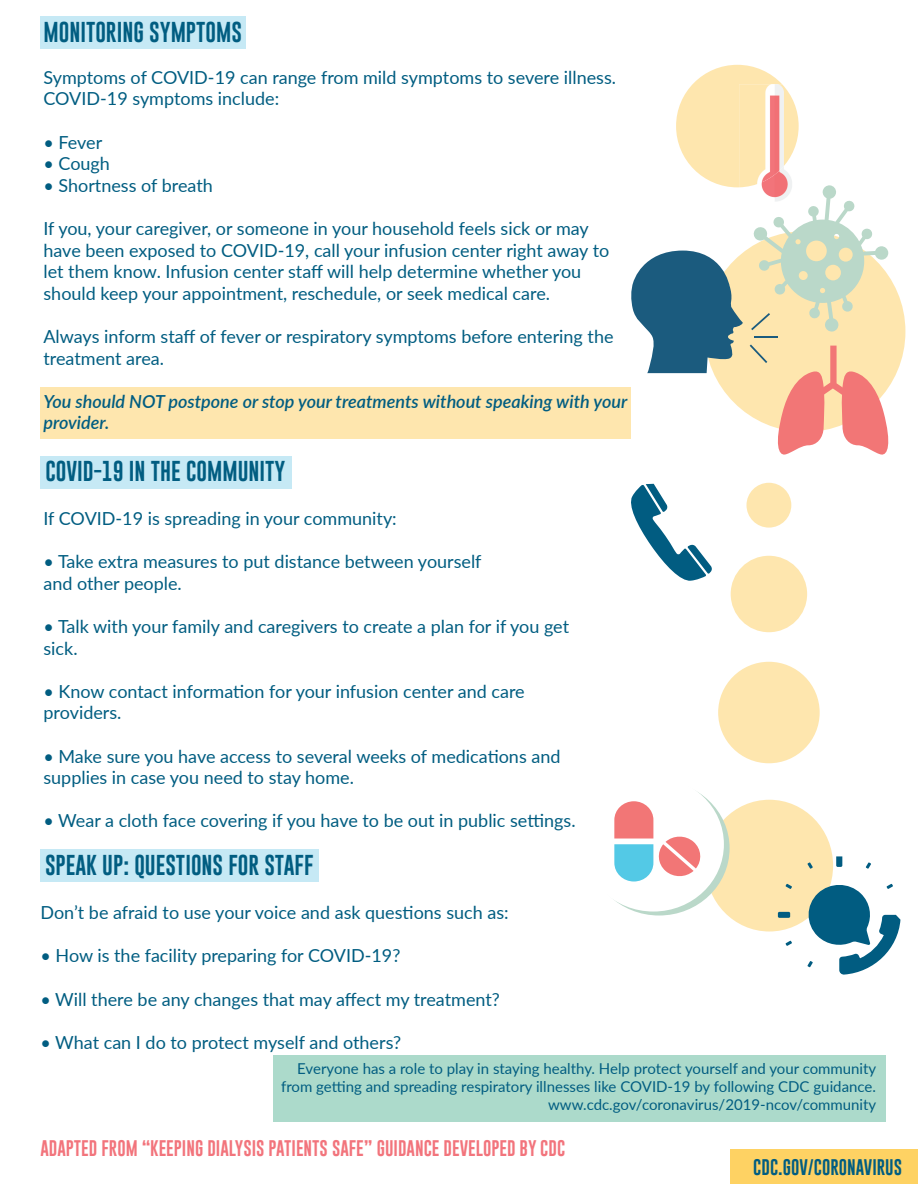
<style>
.page{position:relative;width:918px;height:1188px;background:#fff}
.page>*{position:absolute;margin:0;border:0;box-sizing:border-box;transform-origin:0 0}
.t1{font:21px "Gobold";color:#015d81}
.t2{font:18px/21.6px "Lato";color:#015d81}
.t3{font:italic 600 18px/21.6px "Lato";color:#015d81}
.t4{font:16.5px "Gobold";color:#f2747c}
.t5{font:16.5px "Gobold";color:#015d81}
.t6{font:15px/18px "Lato";color:#015d81;text-align:right}
</style>
<div class="page">
<div style="left:705px;top:231px;width:200px;height:201px;background:#fee6ae;border-radius:50%"></div>
<div style="left:41px;top:387px;width:590px;height:51px;background:#fee6ae"></div>
<div style="left:41px;top:456px;width:251px;height:32px;background:#c6e9f5"></div>
<div style="left:41px;top:850px;width:278px;height:32px;background:#c6e9f5"></div>
<div style="left:273px;top:1055px;width:613px;height:67px;background:#acdacb"></div>
<div style="left:731px;top:1149px;width:187px;height:34px;background:#fed263"></div>
<div style="left:731px;top:556px;width:76px;height:76px;background:#fee6ae;border-radius:50%"></div>
<div style="left:718px;top:662px;width:102px;height:101px;background:#fee6ae;border-radius:50%"></div>
<div style="left:706px;top:800px;width:127px;height:131px;background:#fee6ae;border-radius:50%"></div>
<div style="left:747px;top:483px;width:44px;height:45px;background:#fee6ae;border-radius:50%"></div>
<svg style="left:631px;top:484px;width:81px;height:97px"></svg>
<div style="left:778px;top:912px;width:12px;height:6px;background:#015c81;border-radius:2px"></div>
<svg style="left:836px;top:856px;width:6px;height:11px"></svg>
<svg style="left:786px;top:941px;width:6px;height:5px"></svg>
<svg style="left:786px;top:884px;width:6px;height:5px"></svg>
<svg style="left:807px;top:862px;width:6px;height:7px"></svg>
<svg style="left:866px;top:862px;width:5px;height:7px"></svg>
<svg style="left:805px;top:883px;width:95px;height:92px"></svg>
<div style="left:589px;top:781px;width:141px;height:135px;background:#bad8c9;border-radius:50%"></div>
<div style="left:583px;top:777px;width:141px;height:135px;background:#fff;border-radius:50%"></div>
<svg style="left:614px;top:801px;width:87px;height:81px"></svg>
<svg style="left:630px;top:65px;width:262px;height:390px"></svg>
<div style="left:41px;top:16px;width:205px;height:32px;background:#c6e9f5"></div>
<p class="t1" style="left:44px;top:19px;width:200px">MONITORING SYMPTOMS</p>
<p class="t2" style="left:44px;top:66px;width:574px">Symptoms of COVID-19 can range from mild symptoms to severe illness.<br>COVID-19 symptoms include:</p>
<p class="t2" style="left:44px;top:131px;width:60px">• Fever</p>
<p class="t2" style="left:44px;top:152px;width:68px">• Cough</p>
<p class="t2" style="left:44px;top:174px;width:171px">• Shortness of breath</p>
<p class="t2" style="left:44px;top:217px;width:567px">If you, your caregiver, or someone in your household feels sick or may have been exposed to COVID-19, call your infusion center right away to let them know. Infusion center staff will help determine whether you should keep your appointment, reschedule, or seek medical care.</p>
<p class="t2" style="left:44px;top:325px;width:572px">Always inform staff of fever or respiratory symptoms before entering the treatment area.</p>
<p class="t3" style="left:44px;top:392px;width:585px">You should NOT postpone or stop your treatments without speaking with your provider.</p>
<p class="t1" style="left:45px;top:459px;width:242px">COVID-19 IN THE COMMUNITY</p>
<p class="t2" style="left:43px;top:507px;width:355px">If COVID-19 is spreading in your community:</p>
<p class="t2" style="left:43px;top:550px;width:440px">• Take extra measures to put distance between yourself and other people.</p>
<p class="t2" style="left:43px;top:615px;width:527px">• Talk with your family and caregivers to create a plan for if you get sick.</p>
<p class="t2" style="left:43px;top:680px;width:483px">• Know contact information for your infusion center and care providers.</p>
<p class="t2" style="left:43px;top:744px;width:518px">• Make sure you have access to several weeks of medications and supplies in case you need to stay home.</p>
<p class="t2" style="left:43px;top:809px;width:534px">• Wear a cloth face covering if you have to be out in public settings.</p>
<p class="t1" style="left:45px;top:853px;width:270px">SPEAK UP: QUESTIONS FOR STAFF</p>
<p class="t2" style="left:40px;top:901px;width:470px">Don’t be afraid to use your voice and ask questions such as:</p>
<p class="t2" style="left:40px;top:944px;width:361px">• How is the facility preparing for COVID-19?</p>
<p class="t2" style="left:40px;top:988px;width:461px">• Will there be any changes that may affect my treatment?</p>
<p class="t2" style="left:40px;top:1031px;width:362px">• What can I do to protect myself and others?</p>
<p class="t6" style="left:281px;top:1059px;width:597px">Everyone has a role to play in staying healthy. Help protect yourself and your community from getting and spreading respiratory illnesses like COVID-19 by following CDC guidance. www.cdc.gov/coronavirus/2019-ncov/community</p>
<p class="t4" style="left:40px;top:1139px;width:526px">ADAPTED FROM “KEEPING DIALYSIS PATIENTS SAFE” GUIDANCE DEVELOPED BY CDC</p>
<p class="t5" style="left:753px;top:1157px;width:150px">CDC.GOV/CORONAVIRUS</p>
</div>
